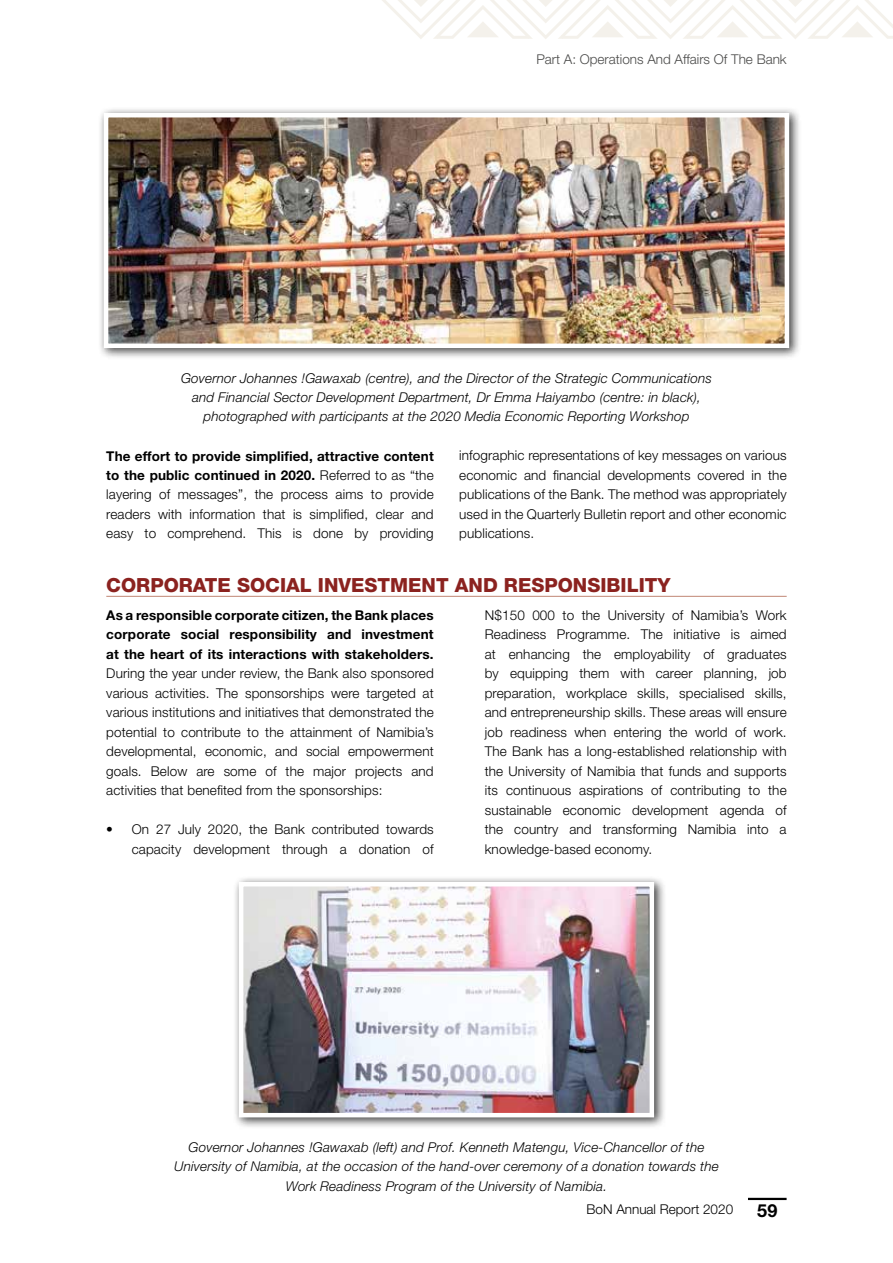
<style>
.page{position:relative;width:893px;height:1263px;background:#fff}
.page>*{position:absolute;margin:0;border:0;box-sizing:border-box;transform-origin:0 0}
.t1{font:800 19.5px "Helvetica Neue LT Std";color:#8b221f}
.t2{font:700 18px "Helvetica Neue LT Std";color:#000}
.t3{font:300 13.5px/19.5px "Helvetica Neue LT Std";letter-spacing:.01em;color:#000;text-align:justify}
.t4{font:italic 300 13.5px/19.5px "Helvetica Neue LT Std";letter-spacing:.01em;color:#000;text-align:center}
.t5{font:700 13.5px/19.5px "Helvetica Neue LT Std";letter-spacing:.01em;color:#000;text-align:justify}
.t6{font:300 13.5px "Helvetica Neue LT Std";color:#4a4a49}
.s1{font-weight:700}
</style>
<div class="page">
<hr style="left:748px;top:1198px;width:39px;height:2px;background:#000">
<div style="left:98px;top:107px;width:703px;height:253px;background:#000;opacity:.75"></div>
<img style="left:109px;top:118px;width:675px;height:225px">
<div style="left:104px;top:113px;width:685px;height:235px;border:4px solid #fff"></div>
<hr style="left:106px;top:596px;width:681px;height:1px;background:#c18775">
<div style="left:233px;top:876px;width:433px;height:253px;background:#000;opacity:.75"></div>
<img style="left:244px;top:887px;width:405px;height:225px">
<div style="left:239px;top:882px;width:415px;height:235px;border:4px solid #fff"></div>
<svg style="left:382px;top:0;width:511px;height:39px"></svg>
<p class="t6" style="left:536px;top:51px;width:252px">Part A: Operations And Affairs Of The Bank</p>
<p class="t4" style="left:181px;top:368px;width:532px">Governor Johannes !Gawaxab (centre), and the Director of the Strategic Communications and Financial Sector Development Department, Dr Emma Haiyambo (centre: in black), photographed with participants at the 2020 Media Economic Reporting Workshop</p>
<p class="t3" style="left:106px;top:446px;width:329px"><span class="s1">The effort to provide simplified, attractive content to the public continued in 2020.</span> Referred to as “the layering of messages”, the process aims to provide readers with information that is simplified, clear and easy to comprehend. This is done by providing</p>
<p class="t3" style="left:459px;top:446px;width:329px">infographic representations of key messages on various economic and financial developments covered in the publications of the Bank. The method was appropriately used in the Quarterly Bulletin report and other economic publications.</p>
<h1 class="t1" style="left:106px;top:573px;width:566px">CORPORATE SOCIAL INVESTMENT AND RESPONSIBILITY</h1>
<p class="t5" style="left:106px;top:605px;width:329px">As a responsible corporate citizen, the Bank places corporate social responsibility and investment at the heart of its interactions with stakeholders.</p>
<p class="t3" style="left:106px;top:663px;width:329px">During the year under review, the Bank also sponsored various activities. The sponsorships were targeted at various institutions and initiatives that demonstrated the potential to contribute to the attainment of Namibia’s developmental, economic, and social empowerment goals. Below are some of the major projects and activities that benefited from the sponsorships:</p>
<p class="t3" style="left:106px;top:819px;width:329px;text-align:right">• On 27 July 2020, the Bank contributed towards capacity development through a donation of</p>
<p class="t3" style="left:485px;top:605px;width:303px">N$150 000 to the University of Namibia’s Work Readiness Programme. The initiative is aimed at enhancing the employability of graduates by equipping them with career planning, job preparation, workplace skills, specialised skills, and entrepreneurship skills. These areas will ensure job readiness when entering the world of work.<br>The Bank has a long-established relationship with the University of Namibia that funds and supports its continuous aspirations of contributing to the sustainable economic development agenda of the country and transforming Namibia into a knowledge-based economy.</p>
<p class="t4" style="left:174px;top:1137px;width:546px">Governor Johannes !Gawaxab (left) and Prof. Kenneth Matengu, Vice-Chancellor of the<br>University of Namibia, at the occasion of the hand-over ceremony of a donation towards the<br>Work Readiness Program of the University of Namibia.</p>
<p class="t3" style="left:587px;top:1199px;width:148px">BoN Annual Report 2020</p>
<h2 class="t2" style="left:757px;top:1200px;width:22px">59</h2>
</div>
